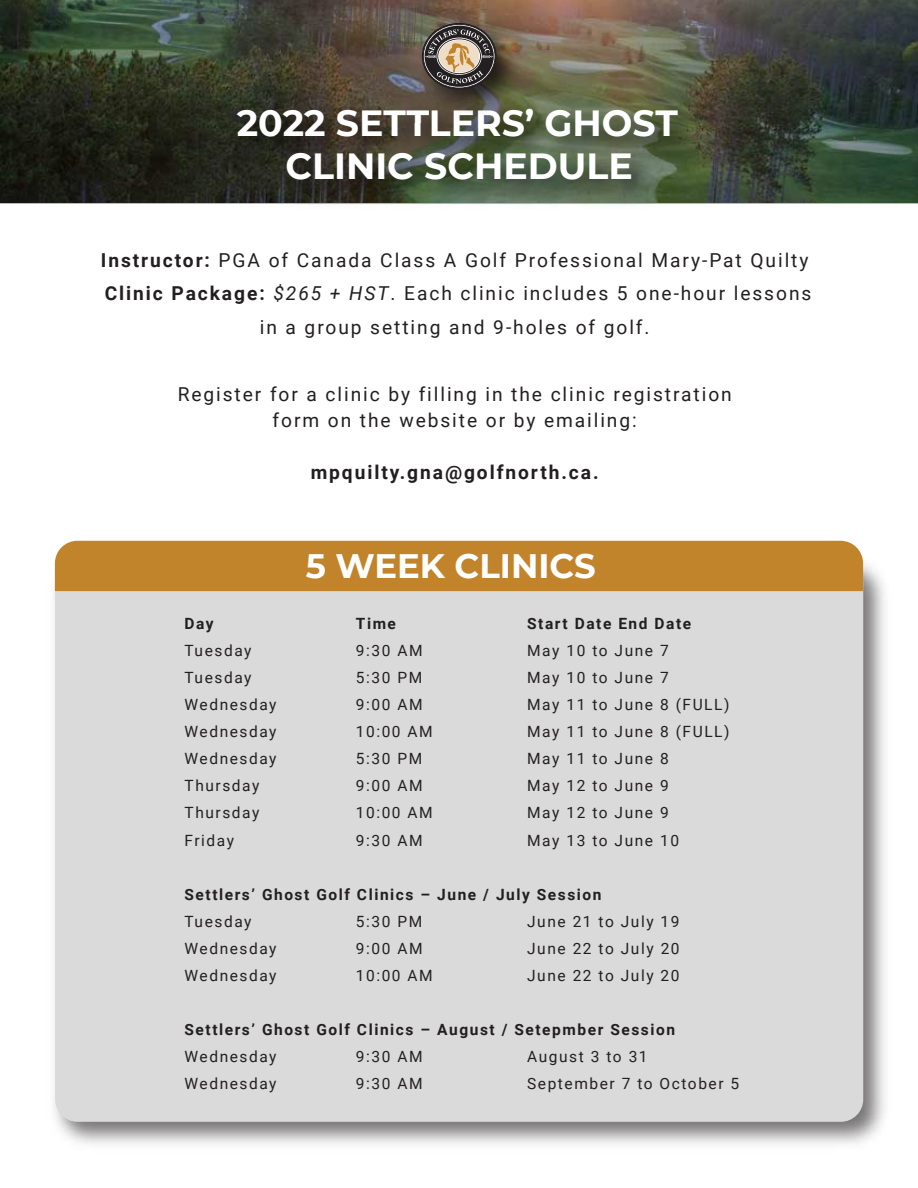
<style>
.page{position:relative;width:918px;height:1188px;background:#fff}
.page>*{position:absolute;margin:0;border:0;box-sizing:border-box;transform-origin:0 0}
.t1{font:700 36.3px/43.7px "Montserrat";color:#fff}
.t2{font:700 33.9px "Montserrat";color:#fff}
.t3{font:19.2px/33.5px "Roboto";letter-spacing:.1em;color:#231f20;text-align:center}
.t4{font:700 19.2px "Roboto";letter-spacing:.1em;color:#231f20}
.t5{font:15.45px "Roboto";letter-spacing:.1em;color:#231f20}
.t6{font:700 15.45px "Roboto";letter-spacing:.1em;color:#231f20}
.s1{font-weight:700}
.s2{font-style:italic}
</style>
<div class="page">
<img style="left:53px;top:561px;width:832px;height:583px">
<div style="left:55px;top:561px;width:808px;height:561px;background:#dadadb;border-radius:22px"></div>
<div style="left:55px;top:541px;width:808px;height:50px;background:#c2842b"></div>
<img style="left:0;top:0;width:918px;height:203px">
<img style="left:225px;top:93px;width:497px;height:86px">
<img style="left:273px;top:136px;width:393px;height:68px">
<img style="left:410px;top:11px;width:120px;height:112px">
<svg style="left:422px;top:23px;width:83px;height:67px;background:#6d6357"></svg>
<h1 class="t1" style="left:237px;top:99px;width:443px;text-align:center">2022 SETTLERS’ GHOST<br>CLINIC SCHEDULE</h1>
<h1 class="t1" style="left:276px;top:99px;width:373px;text-indent:-31px">2021<br>LESSON PACKAGES</h1>
<p class="t3" style="left:101px;top:243px;width:712px"><span class="s1">Instructor:</span> PGA of Canada Class A Golf Professional Mary-Pat Quilty<br><span class="s1">Clinic Package:</span> <span class="s2">$265 + HST</span>. Each clinic includes 5 one-hour lessons in a group setting and 9-holes of golf.</p>
<p class="t3" style="left:178px;top:380px;width:556px;line-height:26.1px">Register for a clinic by filling in the clinic registration form on the website or by emailing:</p>
<p class="t4" style="left:311px;top:459px;width:289px">mpquilty.gna@golfnorth.ca.</p>
<h2 class="t2" style="left:306px;top:542px;width:292px">5 WEEK CLINICS</h2>
<p class="t6" style="left:185px;top:613px;width:31px">Day</p>
<p class="t6" style="left:356px;top:613px;width:42px">Time</p>
<p class="t6" style="left:527px;top:613px;width:166px">Start Date End Date</p>
<p class="t5" style="left:185px;top:640px;width:69px">Tuesday</p>
<p class="t5" style="left:356px;top:640px;width:68px">9:30 AM</p>
<p class="t5" style="left:527px;top:640px;width:143px">May 10 to June 7</p>
<p class="t5" style="left:185px;top:667px;width:69px">Tuesday</p>
<p class="t5" style="left:356px;top:667px;width:68px">5:30 PM</p>
<p class="t5" style="left:527px;top:667px;width:143px">May 10 to June 7</p>
<p class="t5" style="left:185px;top:694px;width:94px">Wednesday</p>
<p class="t5" style="left:356px;top:694px;width:68px">9:00 AM</p>
<p class="t5" style="left:527px;top:694px;width:204px">May 11 to June 8 (FULL)</p>
<p class="t5" style="left:185px;top:721px;width:94px">Wednesday</p>
<p class="t5" style="left:356px;top:721px;width:78px">10:00 AM</p>
<p class="t5" style="left:527px;top:721px;width:204px">May 11 to June 8 (FULL)</p>
<p class="t5" style="left:185px;top:748px;width:94px">Wednesday</p>
<p class="t5" style="left:356px;top:748px;width:68px">5:30 PM</p>
<p class="t5" style="left:527px;top:748px;width:143px">May 11 to June 8</p>
<p class="t5" style="left:185px;top:775px;width:76px">Thursday</p>
<p class="t5" style="left:356px;top:775px;width:68px">9:00 AM</p>
<p class="t5" style="left:527px;top:775px;width:143px">May 12 to June 9</p>
<p class="t5" style="left:185px;top:802px;width:76px">Thursday</p>
<p class="t5" style="left:356px;top:802px;width:78px">10:00 AM</p>
<p class="t5" style="left:527px;top:802px;width:143px">May 12 to June 9</p>
<p class="t5" style="left:185px;top:829px;width:51px">Friday</p>
<p class="t5" style="left:356px;top:829px;width:68px">9:30 AM</p>
<p class="t5" style="left:527px;top:829px;width:153px">May 13 to June 10</p>
<p class="t6" style="left:185px;top:883px;width:419px">Settlers’ Ghost Golf Clinics – June / July Session</p>
<p class="t5" style="left:185px;top:910px;width:69px">Tuesday</p>
<p class="t5" style="left:356px;top:910px;width:68px">5:30 PM</p>
<p class="t5" style="left:527px;top:910px;width:154px">June 21 to July 19</p>
<p class="t5" style="left:185px;top:937px;width:94px">Wednesday</p>
<p class="t5" style="left:356px;top:937px;width:68px">9:00 AM</p>
<p class="t5" style="left:527px;top:937px;width:154px">June 22 to July 20</p>
<p class="t5" style="left:185px;top:965px;width:94px">Wednesday</p>
<p class="t5" style="left:356px;top:965px;width:78px">10:00 AM</p>
<p class="t5" style="left:527px;top:965px;width:154px">June 22 to July 20</p>
<p class="t6" style="left:185px;top:1019px;width:492px">Settlers’ Ghost Golf Clinics – August / Setepmber Session</p>
<p class="t5" style="left:185px;top:1046px;width:94px">Wednesday</p>
<p class="t5" style="left:356px;top:1046px;width:68px">9:30 AM</p>
<p class="t5" style="left:527px;top:1046px;width:122px">August 3 to 31</p>
<p class="t5" style="left:185px;top:1073px;width:94px">Wednesday</p>
<p class="t5" style="left:356px;top:1073px;width:68px">9:30 AM</p>
<p class="t5" style="left:527px;top:1073px;width:214px">September 7 to October 5</p>
</div>
